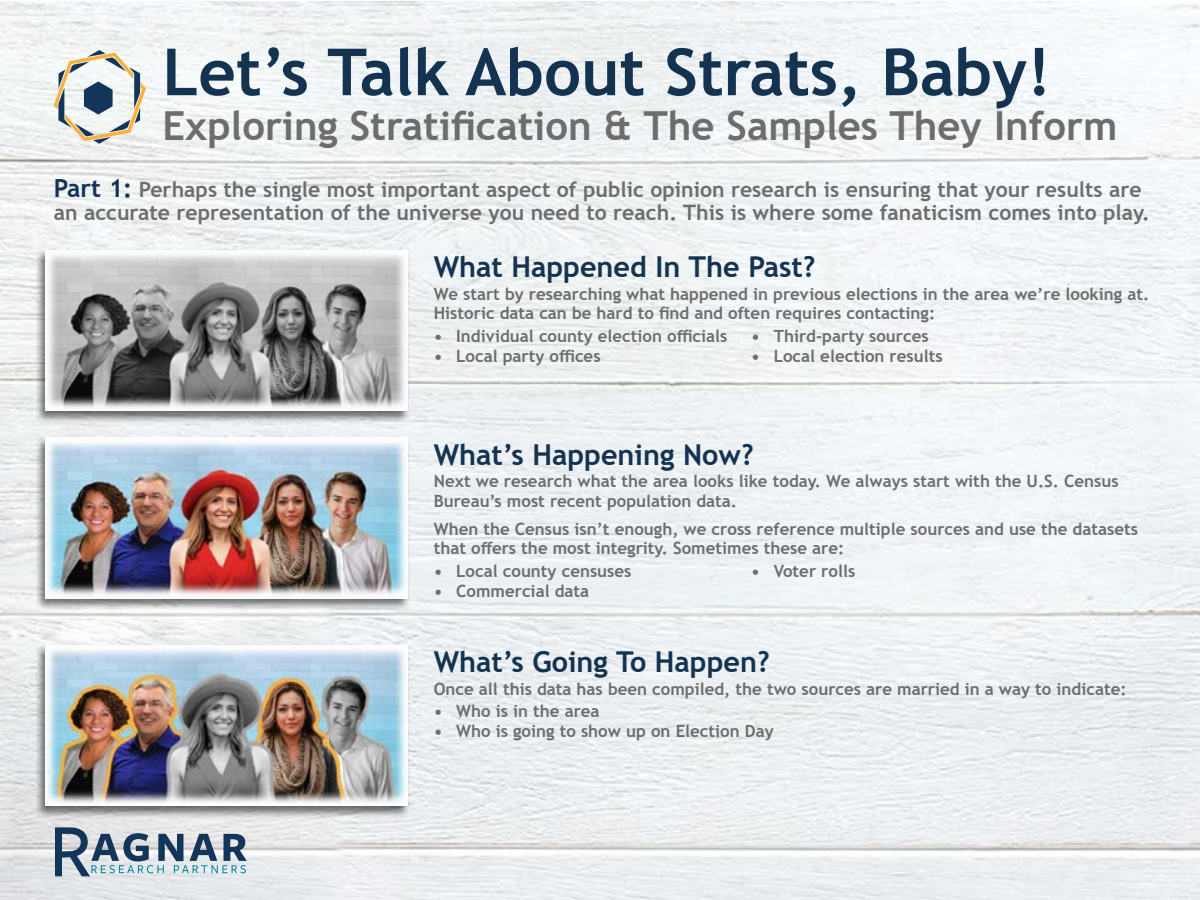
<style>
.page{position:relative;width:1200px;height:900px;background:#fff}
.page>*{position:absolute;margin:0;border:0;box-sizing:border-box;transform-origin:0 0}
.t1{font:700 65px "Trebuchet MS";color:#133350}
.t2{font:700 40px "Trebuchet MS";color:#6d6d6d}
.t3{font:700 28.75px "Trebuchet MS";color:#133350}
.t4{font:700 21.25px/22.5px "Trebuchet MS";color:#6d6d6d}
.t5{font:700 16.88px/19.4px "Trebuchet MS";color:#6d6d6d}
.s1{font-size:25px;color:#133359}
</style>
<div class="page">
<svg style="left:54px;top:50px;width:92px;height:94px"></svg>
<svg style="left:55px;top:827px;width:192px;height:49px;background:#99a9b6"></svg>
<div style="left:35px;top:249px;width:375px;height:175px;background:#000;opacity:.55"></div>
<img style="left:45px;top:250px;width:362px;height:161px">
<div style="left:35px;top:644px;width:375px;height:175px;background:#000;opacity:.55"></div>
<img style="left:45px;top:645px;width:362px;height:161px">
<div style="left:35px;top:436px;width:375px;height:175px;background:#000;opacity:.55"></div>
<img style="left:45px;top:437px;width:362px;height:161px">
<h1 class="t1" style="left:162px;top:32px;width:890px">Let’s Talk About Strats, Baby!</h1>
<h2 class="t2" style="left:162px;top:101px;width:957px">Exploring Stratification &amp; The Samples They Inform</h2>
<p class="t4" style="left:54px;top:178px;width:1098px"><span class="s1">Part 1:</span> Perhaps the single most important aspect of public opinion research is ensuring that your results are an accurate representation of the universe you need to reach. This is where some fanaticism comes into play.</p>
<h3 class="t3" style="left:434px;top:249px;width:383px">What Happened In The Past?</h3>
<p class="t5" style="left:434px;top:284px;width:717px">We start by researching what happened in previous elections in the area we’re looking at.<br>Historic data can be hard to find and often requires contacting:</p>
<p class="t5" style="left:434px;top:327px;width:295px">• Individual county election officials</p>
<p class="t5" style="left:434px;top:346px;width:168px">• Local party offices</p>
<p class="t5" style="left:751px;top:327px;width:179px">• Third-party sources</p>
<p class="t5" style="left:751px;top:346px;width:193px">• Local election results</p>
<h3 class="t3" style="left:434px;top:437px;width:321px">What’s Happening Now?</h3>
<p class="t5" style="left:434px;top:472px;width:686px">Next we research what the area looks like today. We always start with the U.S. Census<br>Bureau’s most recent population data.</p>
<p class="t5" style="left:434px;top:519px;width:706px">When the Census isn’t enough, we cross reference multiple sources and use the datasets that offers the most integrity. Sometimes these are:</p>
<p class="t5" style="left:434px;top:562px;width:199px">• Local county censuses</p>
<p class="t5" style="left:434px;top:581px;width:157px">• Commercial data</p>
<p class="t5" style="left:751px;top:562px;width:106px">• Voter rolls</p>
<h3 class="t3" style="left:434px;top:644px;width:337px">What’s Going To Happen?</h3>
<p class="t5" style="left:434px;top:679px;width:694px">Once all this data has been compiled, the two sources are married in a way to indicate:</p>
<p class="t5" style="left:434px;top:702px;width:167px">• Who is in the area</p>
<p class="t5" style="left:434px;top:721px;width:341px">• Who is going to show up on Election Day</p>
</div>
